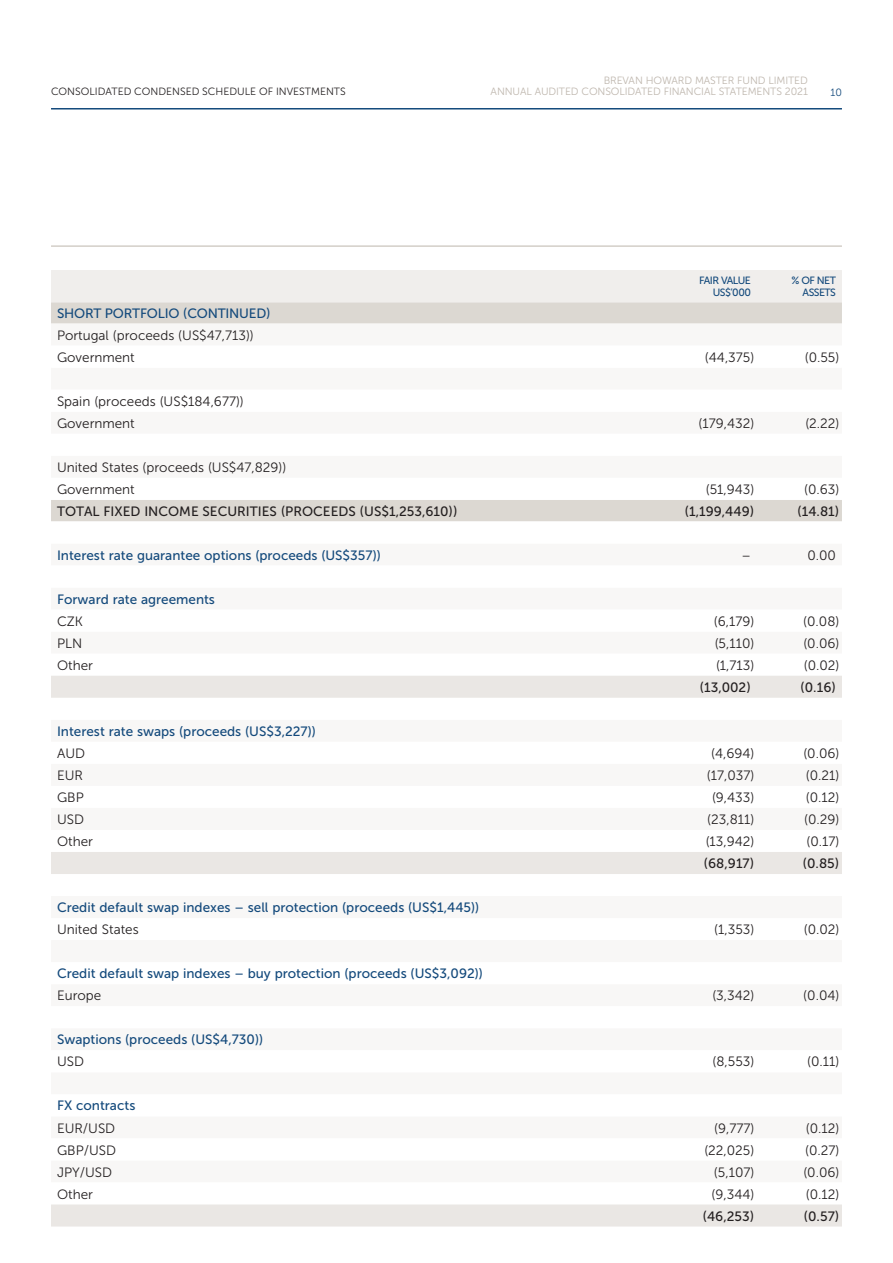
<style>
.page{position:relative;width:893px;height:1263px;background:#fff}
.page>*{position:absolute;margin:0;border:0;box-sizing:border-box;transform-origin:0 0}
.t1{font:13.5px/22px "Museo Sans 300";color:#231f20}
.t2{font:13.5px "Museo Sans 500";color:#144a7c}
.t3{font:13.5px "Museo Sans 500";color:#231f20}
.t4{font:10.5px/10.5px "Museo Sans 300";letter-spacing:-.01em;color:#beb6ad;text-align:right}
.t5{font:10.5px "Museo Sans 300";color:#231f20}
.t6{font:10.5px/12.6px "Museo Sans 500";letter-spacing:-.05em;color:#144a7c;text-align:right}
.t7{font:10.5px "Museo Sans 300";color:#144a7c}
</style>
<div class="page">
<hr style="left:51px;top:108px;width:791px;height:2px;background:#144a7c">
<hr style="left:51px;top:246px;width:791px;height:1px;background:#beb6ad">
<div style="left:51px;top:270px;width:791px;height:32px;background:#f0eeec"></div>
<svg style="left:51px;top:302px;width:791px;height:22px;fill:#dcd8d2"></svg>
<div style="left:51px;top:500px;width:791px;height:22px;background:#dcd8d2"></div>
<svg style="left:51px;top:676px;width:791px;height:550px"></svg>
<p class="t5" style="left:51px;top:86px;width:296px">CONSOLIDATED CONDENSED SCHEDULE OF INVESTMENTS</p>
<p class="t2" style="left:57px;top:306px;width:215px">SHORT PORTFOLIO (CONTINUED)</p>
<p class="t1" style="left:57px;top:324px;width:198px">Portugal (proceeds (US$47,713))<br>Government</p>
<p class="t1" style="left:57px;top:390px;width:188px">Spain (proceeds (US$184,677))<br>Government</p>
<p class="t1" style="left:57px;top:456px;width:231px">United States (proceeds (US$47,829))<br>Government</p>
<p class="t4" style="left:491px;top:76px;width:319px">BREVAN HOWARD MASTER FUND LIMITED<br>ANNUAL AUDITED CONSOLIDATED FINANCIAL STATEMENTS 2021</p>
<p class="t7" style="left:831px;top:86px;width:13px">10</p>
<p class="t6" style="left:699px;top:274px;width:53px">FAIR VALUE<br>US$’000</p>
<p class="t6" style="left:791px;top:274px;width:46px">% OF NET<br>ASSETS</p>
<p class="t1" style="left:705px;top:346px;width:51px">(44,375)</p>
<p class="t1" style="left:805px;top:346px;width:36px">(0.55)</p>
<p class="t1" style="left:699px;top:412px;width:57px">(179,432)</p>
<p class="t1" style="left:805px;top:412px;width:36px">(2.22)</p>
<p class="t1" style="left:706px;top:478px;width:50px">(51,943)</p>
<p class="t1" style="left:804px;top:478px;width:37px">(0.63)</p>
<p class="t3" style="left:57px;top:503px;width:402px">TOTAL FIXED INCOME SECURITIES (PROCEEDS (US$1,253,610))</p>
<p class="t3" style="left:684px;top:503px;width:71px">(1,199,449)</p>
<p class="t3" style="left:797px;top:503px;width:44px">(14.81)</p>
<p class="t2" style="left:57px;top:547px;width:325px">Interest rate guarantee options (proceeds (US$357))</p>
<p class="t1" style="left:741px;top:544px;width:11px">–</p>
<p class="t1" style="left:807px;top:544px;width:30px">0.00</p>
<p class="t2" style="left:57px;top:592px;width:160px">Forward rate agreements</p>
<p class="t1" style="left:57px;top:610px;width:27px">CZK</p>
<p class="t1" style="left:714px;top:610px;width:42px">(6,179)</p>
<p class="t1" style="left:803px;top:610px;width:38px">(0.08)</p>
<p class="t1" style="left:57px;top:632px;width:27px">PLN</p>
<p class="t1" style="left:715px;top:632px;width:41px">(5,110)</p>
<p class="t1" style="left:803px;top:632px;width:38px">(0.06)</p>
<p class="t1" style="left:57px;top:654px;width:37px">Other</p>
<p class="t1" style="left:716px;top:654px;width:40px">(1,713)</p>
<p class="t1" style="left:804px;top:654px;width:37px">(0.02)</p>
<p class="t3" style="left:699px;top:680px;width:53px">(13,002)</p>
<p class="t3" style="left:800px;top:680px;width:37px">(0.16)</p>
<p class="t2" style="left:57px;top:724px;width:260px">Interest rate swaps (proceeds (US$3,227))</p>
<p class="t1" style="left:57px;top:742px;width:30px">AUD</p>
<p class="t1" style="left:711px;top:742px;width:45px">(4,694)</p>
<p class="t1" style="left:803px;top:742px;width:38px">(0.06)</p>
<p class="t1" style="left:57px;top:764px;width:27px">EUR</p>
<p class="t1" style="left:707px;top:764px;width:49px">(17,037)</p>
<p class="t1" style="left:806px;top:764px;width:35px">(0.21)</p>
<p class="t1" style="left:57px;top:786px;width:28px">GBP</p>
<p class="t1" style="left:712px;top:786px;width:44px">(9,433)</p>
<p class="t1" style="left:806px;top:786px;width:35px">(0.12)</p>
<p class="t1" style="left:57px;top:808px;width:29px">USD</p>
<p class="t1" style="left:707px;top:808px;width:49px">(23,811)</p>
<p class="t1" style="left:804px;top:808px;width:37px">(0.29)</p>
<p class="t1" style="left:57px;top:830px;width:37px">Other</p>
<p class="t1" style="left:706px;top:830px;width:50px">(13,942)</p>
<p class="t1" style="left:806px;top:830px;width:34px">(0.17)</p>
<p class="t3" style="left:704px;top:856px;width:52px">(68,917)</p>
<p class="t3" style="left:802px;top:856px;width:38px">(0.85)</p>
<p class="t2" style="left:57px;top:900px;width:424px">Credit default swap indexes – sell protection (proceeds (US$1,445))</p>
<p class="t1" style="left:57px;top:918px;width:83px">United States</p>
<p class="t1" style="left:714px;top:918px;width:42px">(1,353)</p>
<p class="t1" style="left:804px;top:918px;width:37px">(0.02)</p>
<p class="t2" style="left:57px;top:966px;width:427px">Credit default swap indexes – buy protection (proceeds (US$3,092))</p>
<p class="t1" style="left:57px;top:985px;width:46px">Europe</p>
<p class="t1" style="left:712px;top:985px;width:43px">(3,342)</p>
<p class="t1" style="left:803px;top:985px;width:38px">(0.04)</p>
<p class="t2" style="left:57px;top:1032px;width:208px">Swaptions (proceeds (US$4,730))</p>
<p class="t1" style="left:57px;top:1051px;width:29px">USD</p>
<p class="t1" style="left:712px;top:1051px;width:43px">(8,553)</p>
<p class="t1" style="left:807px;top:1051px;width:34px">(0.11)</p>
<p class="t2" style="left:57px;top:1098px;width:80px">FX contracts</p>
<p class="t1" style="left:57px;top:1117px;width:60px">EUR/USD</p>
<p class="t1" style="left:714px;top:1117px;width:42px">(9,777)</p>
<p class="t1" style="left:806px;top:1117px;width:35px">(0.12)</p>
<p class="t1" style="left:57px;top:1139px;width:61px">GBP/USD</p>
<p class="t1" style="left:704px;top:1139px;width:51px">(22,025)</p>
<p class="t1" style="left:805px;top:1139px;width:36px">(0.27)</p>
<p class="t1" style="left:57px;top:1161px;width:57px">JPY/USD</p>
<p class="t1" style="left:714px;top:1161px;width:42px">(5,107)</p>
<p class="t1" style="left:803px;top:1161px;width:38px">(0.06)</p>
<p class="t1" style="left:57px;top:1183px;width:37px">Other</p>
<p class="t1" style="left:711px;top:1183px;width:44px">(9,344)</p>
<p class="t1" style="left:806px;top:1183px;width:35px">(0.12)</p>
<p class="t3" style="left:702px;top:1208px;width:53px">(46,253)</p>
<p class="t3" style="left:804px;top:1208px;width:37px">(0.57)</p>
</div>
